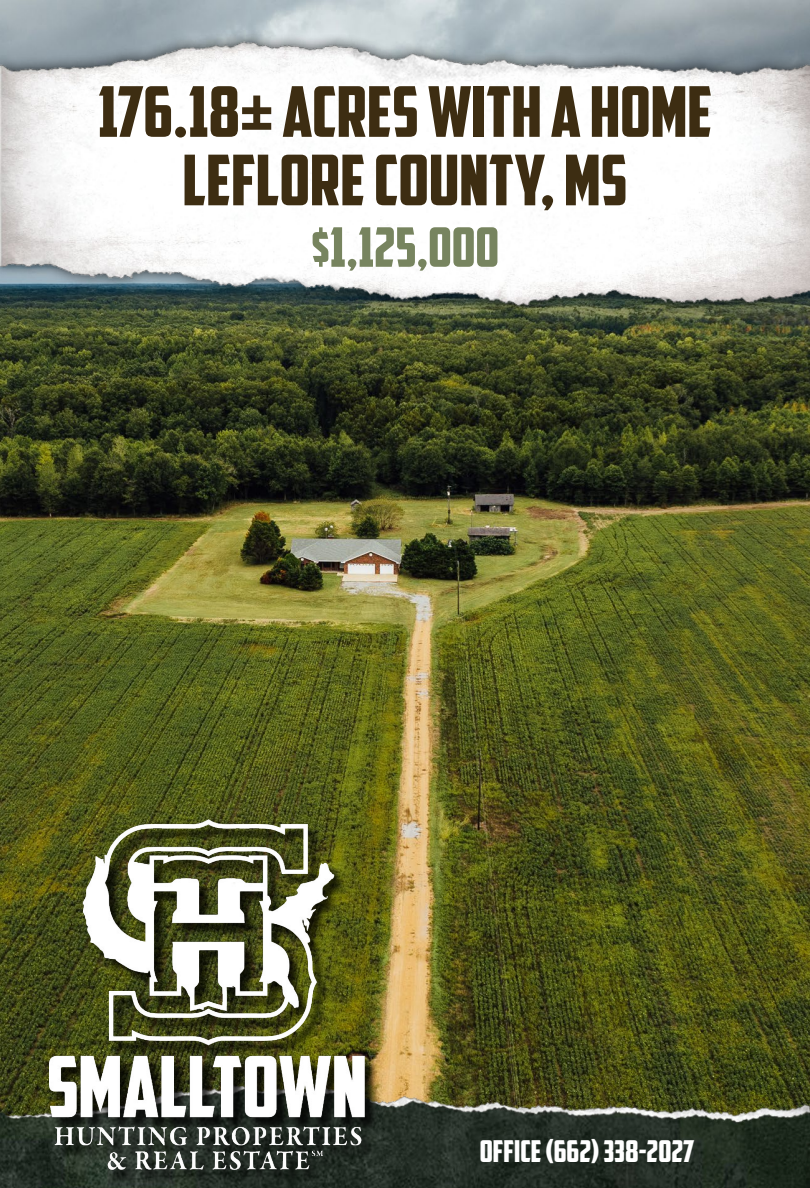
<style>
.page{position:relative;width:810px;height:1188px;background:#fff}
.page>*{position:absolute;margin:0;border:0;box-sizing:border-box;transform-origin:0 0}
.t1{font:69.8px/68.4px "American Captain";color:#3d2d12;text-align:center}
.t2{font:54.4px "American Captain";color:#77845f}
.t3{font:30px "American Captain";color:#fff}
</style>
<div class="page">
<img style="left:0;top:338px;width:810px;height:714px">
<img style="left:0;top:0;width:810px;height:338px">
<img style="left:0;top:1052px;width:810px;height:136px">
<div style="left:52px;top:822px;width:326px;height:362px;background:#000;opacity:.75"></div>
<img style="left:49px;top:820px;width:316px;height:350px">
<p class="t1" style="left:98px;top:77px;width:616px">176.18± ACRES WITH A HOME<br>LEFLORE COUNTY, MS</p>
<p class="t2" style="left:311px;top:215px;width:190px">$1,125,000</p>
<p class="t3" style="left:480px;top:1133px;width:216px">OFFICE (662) 338-2027</p>
</div>
